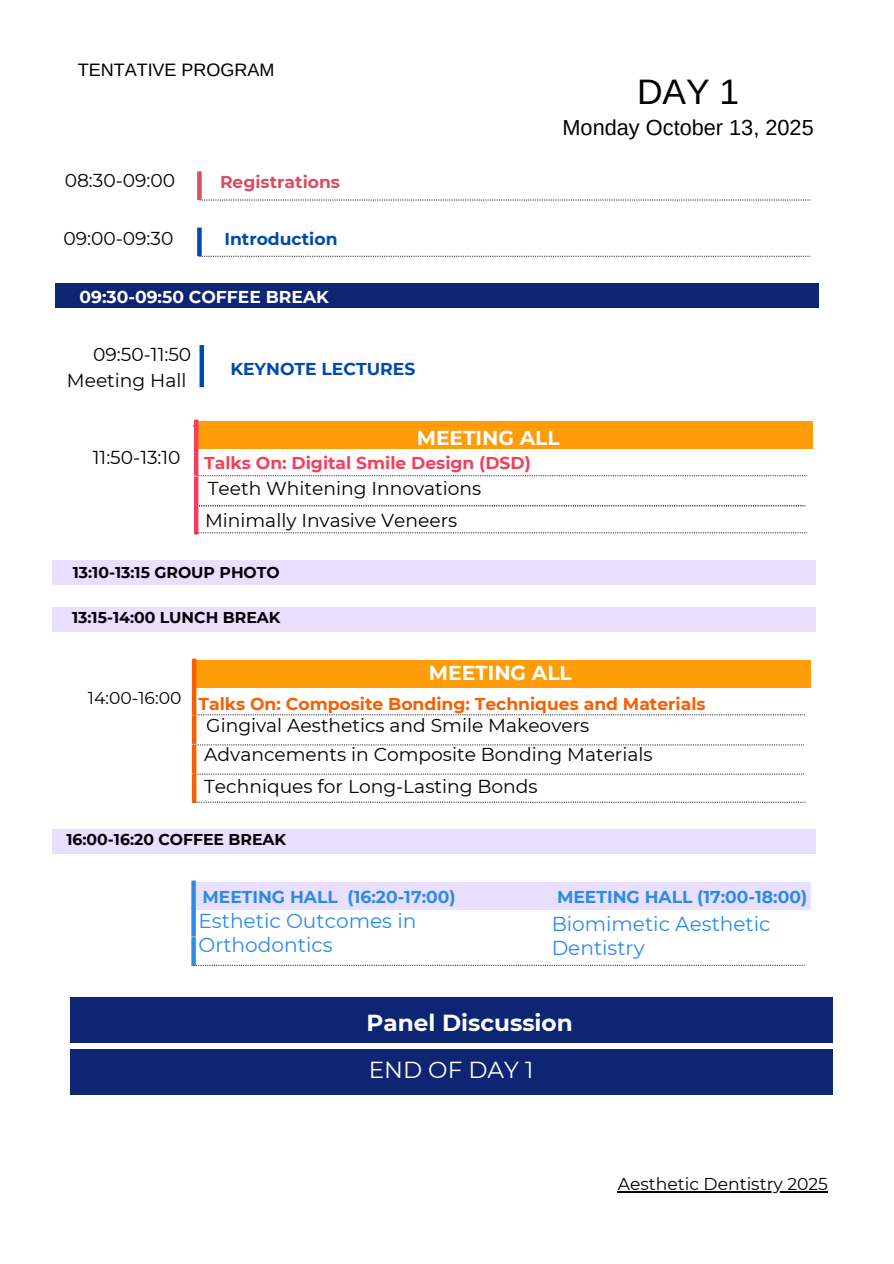
<style>
.page{position:relative;width:894px;height:1264px;background:#fff}
.page>*{position:absolute;margin:0;border:0;box-sizing:border-box;transform-origin:0 0}
.t1{font:35.4px "Arimo";color:#000}
.t2{font:700 23.1px "Montserrat";color:#fff}
.t3{font:23.1px "Montserrat";color:#fff}
.t4{font:21.75px "Arimo";color:#000}
.t5{font:20.1px/23.7px "Montserrat";color:#2c8be8}
.t6{font:700 20.1px "Montserrat";color:#fff}
.t7{font:18.6px/25.8px "Montserrat";color:#000;text-align:right}
.t8{font:18px "Arimo";color:#000}
.t9{font:700 17.1px "Montserrat";color:#f85f00}
.t10{font:700 17.1px "Montserrat";color:#2c8be8}
.t11{font:700 17.1px "Montserrat";color:#f43e5d}
.t12{font:700 17.1px "Montserrat";color:#004aad}
.t13{font:700 17.1px "Montserrat";color:#fff}
.t14{font:17.1px "Montserrat";color:#000}
.t15{font:700 17.1px "Montserrat";color:#d94d66}
.t16{font:700 15.6px "Montserrat";color:#000}
</style>
<div class="page">
<svg style="left:199px;top:256px;width:611px;height:1px"></svg>
<div style="left:197px;top:227px;width:5px;height:29px;background:#004aad"></div>
<svg style="left:202px;top:199px;width:608px;height:1px"></svg>
<div style="left:197px;top:171px;width:5px;height:29px;background:#d94d66"></div>
<div style="left:56px;top:284px;width:762px;height:24px;background:#0d2572"></div>
<div style="left:199px;top:345px;width:5px;height:42px;background:#004aad"></div>
<div style="left:198px;top:421px;width:614px;height:27px;background:#ff9c07"></div>
<hr style="left:194px;top:419px;width:4px;height:29px;background:#f43e5d">
<svg style="left:196px;top:475px;width:611px;height:1px"></svg>
<hr style="left:194px;top:447px;width:4px;height:28px;background:#f43e5d">
<hr style="left:194px;top:476px;width:4px;height:29px;background:#f43e5d">
<svg style="left:194px;top:505px;width:611px;height:1px"></svg>
<hr style="left:194px;top:506px;width:4px;height:28px;background:#f43e5d">
<svg style="left:196px;top:532px;width:611px;height:1px"></svg>
<div style="left:52px;top:560px;width:763px;height:24px;background:#e9dfff"></div>
<div style="left:52px;top:607px;width:763px;height:24px;background:#e9dfff"></div>
<div style="left:52px;top:829px;width:763px;height:24px;background:#e9dfff"></div>
<div style="left:196px;top:881px;width:614px;height:28px;background:#e9dfff"></div>
<div style="left:191px;top:880px;width:5px;height:29px;background:#2c8be8"></div>
<svg style="left:196px;top:964px;width:607px;height:1px"></svg>
<div style="left:191px;top:908px;width:5px;height:28px;background:#2c8be8"></div>
<div style="left:191px;top:937px;width:5px;height:28px;background:#2c8be8"></div>
<div style="left:196px;top:660px;width:614px;height:27px;background:#ff9c07"></div>
<hr style="left:192px;top:658px;width:4px;height:29px;background:#f85f00">
<svg style="left:194px;top:714px;width:610px;height:1px"></svg>
<hr style="left:192px;top:686px;width:4px;height:28px;background:#f85f00">
<hr style="left:192px;top:715px;width:4px;height:29px;background:#f85f00">
<svg style="left:193px;top:744px;width:610px;height:1px"></svg>
<hr style="left:192px;top:745px;width:4px;height:28px;background:#f85f00">
<svg style="left:193px;top:773px;width:610px;height:1px"></svg>
<hr style="left:192px;top:774px;width:4px;height:28px;background:#f85f00">
<div style="left:70px;top:1048px;width:762px;height:46px;background:#0d2572"></div>
<div style="left:70px;top:997px;width:762px;height:46px;background:#0d2572"></div>
<svg style="left:194px;top:800px;width:611px;height:2px"></svg>
<hr style="left:617px;top:1191px;width:210px;height:1px;background:#000">
<p class="t8" style="left:78px;top:60px;width:198px">TENTATIVE PROGRAM</p>
<p class="t7" style="left:65px;top:168px;width:112px">08:30-09:00</p>
<p class="t15" style="left:220px;top:171px;width:121px">Registrations</p>
<p class="t7" style="left:63px;top:225px;width:112px">09:00-09:30</p>
<p class="t12" style="left:224px;top:229px;width:115px">Introduction</p>
<p class="t13" style="left:79px;top:286px;width:251px">09:30-09:50 COFFEE BREAK</p>
<p class="t7" style="left:67px;top:341px;width:126px">09:50-11:50<br>Meeting Hall</p>
<p class="t12" style="left:230px;top:358px;width:186px">KEYNOTE LECTURES</p>
<h1 class="t1" style="left:636px;top:72px;width:104px">DAY 1</h1>
<p class="t4" style="left:562px;top:116px;width:253px">Monday October 13, 2025</p>
<p class="t6" style="left:416px;top:425px;width:144px">MEETING ALL</p>
<p class="t7" style="left:93px;top:445px;width:89px">11:50-13:10</p>
<p class="t11" style="left:204px;top:452px;width:328px">Talks On: Digital Smile Design (DSD)</p>
<p class="t7" style="left:208px;top:475px;width:275px">Teeth Whitening Innovations</p>
<p class="t7" style="left:205px;top:507px;width:254px">Minimally Invasive Veneers</p>
<p class="t16" style="left:73px;top:562px;width:208px">13:10-13:15 GROUP PHOTO</p>
<p class="t16" style="left:72px;top:608px;width:210px">13:15-14:00 LUNCH BREAK</p>
<p class="t6" style="left:429px;top:660px;width:144px">MEETING ALL</p>
<p class="t9" style="left:88px;top:694px;width:619px"><sup>14:00-16:00</sup> Talks On: Composite Bonding: Techniques and Materials</p>
<p class="t7" style="left:204px;top:711px;width:450px;line-height:28.8px;text-align:left">Gingival Aesthetics and Smile Makeovers<br>Advancements in Composite Bonding Materials</p>
<p class="t7" style="left:204px;top:773px;width:335px">Techniques for Long-Lasting Bonds</p>
<p class="t16" style="left:66px;top:830px;width:221px">16:00-16:20 COFFEE BREAK</p>
<p class="t10" style="left:202px;top:886px;width:255px">MEETING HALL (16:20-17:00)</p>
<p class="t5" style="left:198px;top:909px;width:219px">Esthetic Outcomes in<br>Orthodontics</p>
<p class="t10" style="left:557px;top:886px;width:252px">MEETING HALL (17:00-18:00)</p>
<p class="t5" style="left:551px;top:912px;width:220px">Biomimetic Aesthetic<br>Dentistry</p>
<p class="t2" style="left:366px;top:1008px;width:208px">Panel Discussion</p>
<p class="t3" style="left:368px;top:1055px;width:166px">END OF DAY 1</p>
<p class="t14" style="left:617px;top:1173px;width:212px">Aesthetic Dentistry 2025</p>
</div>
